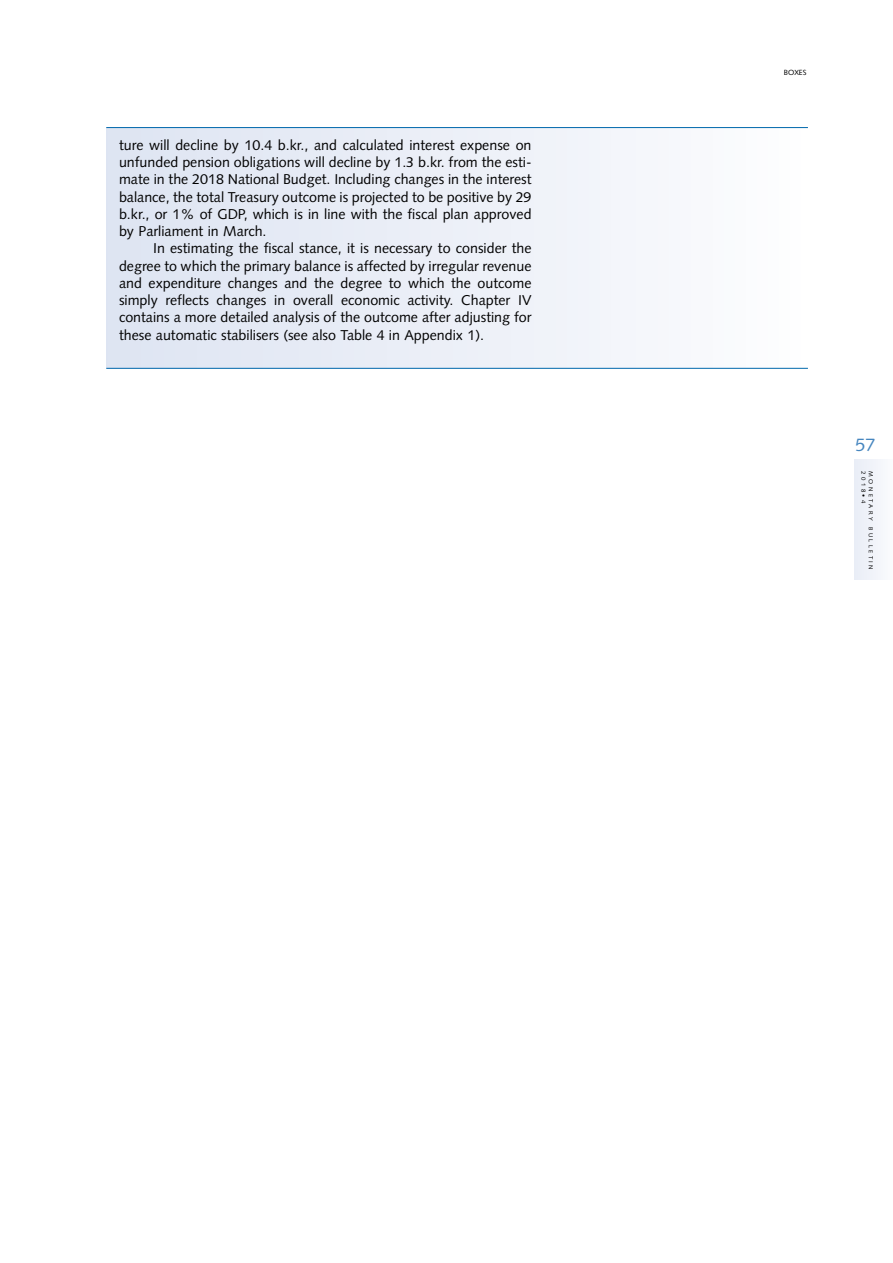
<style>
.page{position:relative;width:893px;height:1263px;background:#fff}
.page>*{position:absolute;margin:0;border:0;box-sizing:border-box;transform-origin:0 0}
.t1{font:18px "Syntax LT Std";color:#4686bf}
.t2{font:14.25px/17.2px "Syntax LT Std";color:#000;text-align:justify}
.t3{font:7.5px "Syntax LT Std";color:#000}
.t4{font:6px "Syntax LT Std";letter-spacing:.4em;color:#000}
</style>
<div class="page">
<div style="left:855px;top:459px;width:38px;height:121px;background:#f1f4fa"></div>
<div style="left:106px;top:128px;width:702px;height:241px;background:linear-gradient(to right,#dde4f2,#fdfdfe)"></div>
<hr style="left:106px;top:127px;width:702px;height:1px;background:#0068ac">
<hr style="left:106px;top:368px;width:702px;height:1px;background:#0068ac">
<p class="t2" style="left:119px;top:136px;width:414px">ture will decline by 10.4 b.kr., and calculated interest expense on unfunded pension obligations will decline by 1.3 b.kr. from the esti&shy;mate in the 2018 National Budget. Including changes in the interest balance, the total Treasury outcome is projected to be positive by 29 b.kr., or 1% of GDP, which is in line with the fiscal plan approved by Parliament in March.</p>
<p class="t2" style="left:119px;top:240px;width:414px;text-indent:34px">In estimating the fiscal stance, it is necessary to consider the degree to which the primary balance is affected by irregular revenue and expenditure changes and the degree to which the outcome simply reflects changes in overall economic activity. Chapter IV contains a more detailed analysis of the outcome after adjusting for these automatic stabilisers (see also Table 4 in Appendix 1).</p>
<p class="t3" style="left:784px;top:68px;width:24px">BOXES</p>
<p class="t1" style="left:855px;top:434px;width:22px">57</p>
<p class="t4" style="left:867px;top:471px;width:33px;rotate:90deg">2018•4</p>
<p class="t4" style="left:874px;top:471px;width:100px;rotate:90deg">MONETARY BULLETIN</p>
</div>
